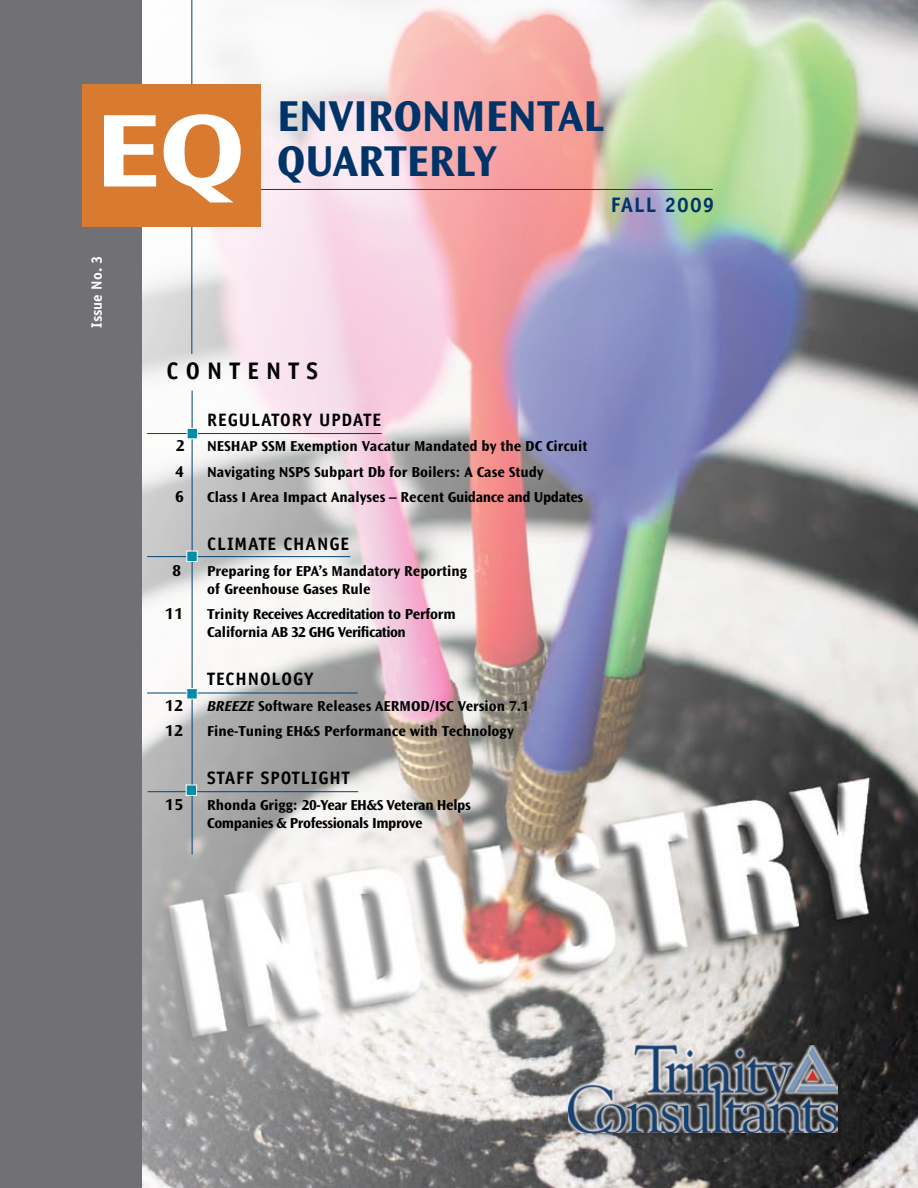
<style>
.page{position:relative;width:918px;height:1188px;background:#fff}
.page>*{position:absolute;margin:0;border:0;box-sizing:border-box;transform-origin:0 0}
.t1{font:108px "Ocean Sans MM 648 800";color:#fff}
.t2{font:45px/45px "Ocean Sans MM 648 475";letter-spacing:.02em;color:#003468}
.t3{font:700 24px "Officina Sans";color:#000}
.t4{font:700 21px "Officina Sans";letter-spacing:.05em;color:#003468}
.t5{font:700 18px "Officina Sans";letter-spacing:.05em;color:#000}
.t6{font:16.5px "Ocean Sans MM 648 475";letter-spacing:.08em;color:#000}
.t7{font:15px/18px "Ocean Sans MM 648 475";letter-spacing:.02em;color:#000}
.t8{font:15px/18px "Ocean Sans MM 648 475";letter-spacing:-.005em;color:#000}
.t9{font:700 15px "Officina Sans";color:#fff}
.s1{font-family:"Ocean Sans MM It 648 475"}
</style>
<div class="page">
<img style="left:141px;top:0;width:777px;height:1188px">
<hr style="left:243px;top:189px;width:470px;height:1px;background:#004275">
<hr style="left:192px;top:391px;width:1px;height:463px;background:#004275">
<div style="left:563px;top:1040px;width:307px;height:139px;background:#000;opacity:.3"></div>
<img style="left:569px;top:1046px;width:268px;height:86px">
<div style="left:0;top:0;width:141px;height:1188px;background:#717074"></div>
<hr style="left:147px;top:433px;width:235px;height:1px;background:#004275">
<hr style="left:147px;top:556px;width:203px;height:1px;background:#004275">
<div style="left:187px;top:428px;width:11px;height:11px;background:#008da8;border:1px solid #fff"></div>
<div style="left:186px;top:551px;width:12px;height:11px;background:#008da8;border:1px solid #fff"></div>
<hr style="left:147px;top:693px;width:211px;height:1px;background:#004275">
<div style="left:186px;top:688px;width:12px;height:11px;background:#008da8;border:1px solid #fff"></div>
<hr style="left:191px;top:0;width:1px;height:354px;background:#004275">
<hr style="left:148px;top:791px;width:210px;height:1px;background:#004275">
<div style="left:186px;top:785px;width:11px;height:11px;background:#008da8;border:1px solid #fff"></div>
<div style="left:82px;top:84px;width:179px;height:142px;background:#d87a30"></div>
<h1 class="t1" style="left:95px;top:91px;width:151px">EQ</h1>
<h2 class="t2" style="left:277px;top:95px;width:327px">environmental quarterly</h2>
<h3 class="t4" style="left:611px;top:192px;width:105px">FALL 2009</h3>
<p class="t9" style="left:87px;top:328px;width:74px;rotate:-90deg">ISSUE NO. 3</p>
<h3 class="t3" style="left:167px;top:356px;width:138px">CONTE NTS</h3>
<p class="t5" style="left:207px;top:409px;width:166px">REGULATORY UPDATE</p>
<p class="t6" style="left:176px;top:437px;width:10px">2</p>
<p class="t7" style="left:207px;top:438px;width:382px">NESHAP SSM Exemption Vacatur Mandated by the DC Circuit</p>
<p class="t6" style="left:175px;top:462px;width:10px">4</p>
<p class="t7" style="left:207px;top:463px;width:338px">Navigating NSPS Subpart Db for Boilers: A Case Study</p>
<p class="t6" style="left:175px;top:488px;width:10px">6</p>
<p class="t7" style="left:207px;top:489px;width:377px">Class I Area Impact Analyses – Recent Guidance and Updates</p>
<p class="t5" style="left:207px;top:533px;width:133px">CLIMATE CHANGE</p>
<p class="t6" style="left:172px;top:561px;width:10px">8</p>
<p class="t7" style="left:207px;top:562px;width:261px">Preparing for EPA’s Mandatory Reporting of Greenhouse Gases Rule</p>
<p class="t6" style="left:165px;top:605px;width:19px">11</p>
<p class="t8" style="left:207px;top:606px;width:250px">Trinity Receives Accreditation to Perform<br>California AB 32 GHG Verification</p>
<p class="t5" style="left:207px;top:668px;width:30px">TECHN</p>
<p class="t5" style="left:260px;top:668px;width:55px">OLOGY</p>
<p class="t6" style="left:165px;top:696px;width:19px">12</p>
<p class="t7" style="left:207px;top:697px;width:178px"><span class="s1">BREEZE</span> Software Releases AERMO</p>
<p class="t7" style="left:421px;top:697px;width:110px">D/ISC Version 7.1</p>
<p class="t6" style="left:165px;top:722px;width:19px">12</p>
<p class="t7" style="left:207px;top:723px;width:308px">Fine-Tuning EH&amp;S Performance with Technology</p>
<p class="t5" style="left:207px;top:767px;width:29px">STAFF</p>
<p class="t5" style="left:261px;top:767px;width:90px">SPOTLIGHT</p>
<p class="t6" style="left:165px;top:795px;width:19px">15</p>
<p class="t7" style="left:207px;top:796px;width:265px">Rhonda Grigg: 20-Year EH&amp;S Veteran Helps<br>Companies &amp; Professionals Improve</p>
</div>
